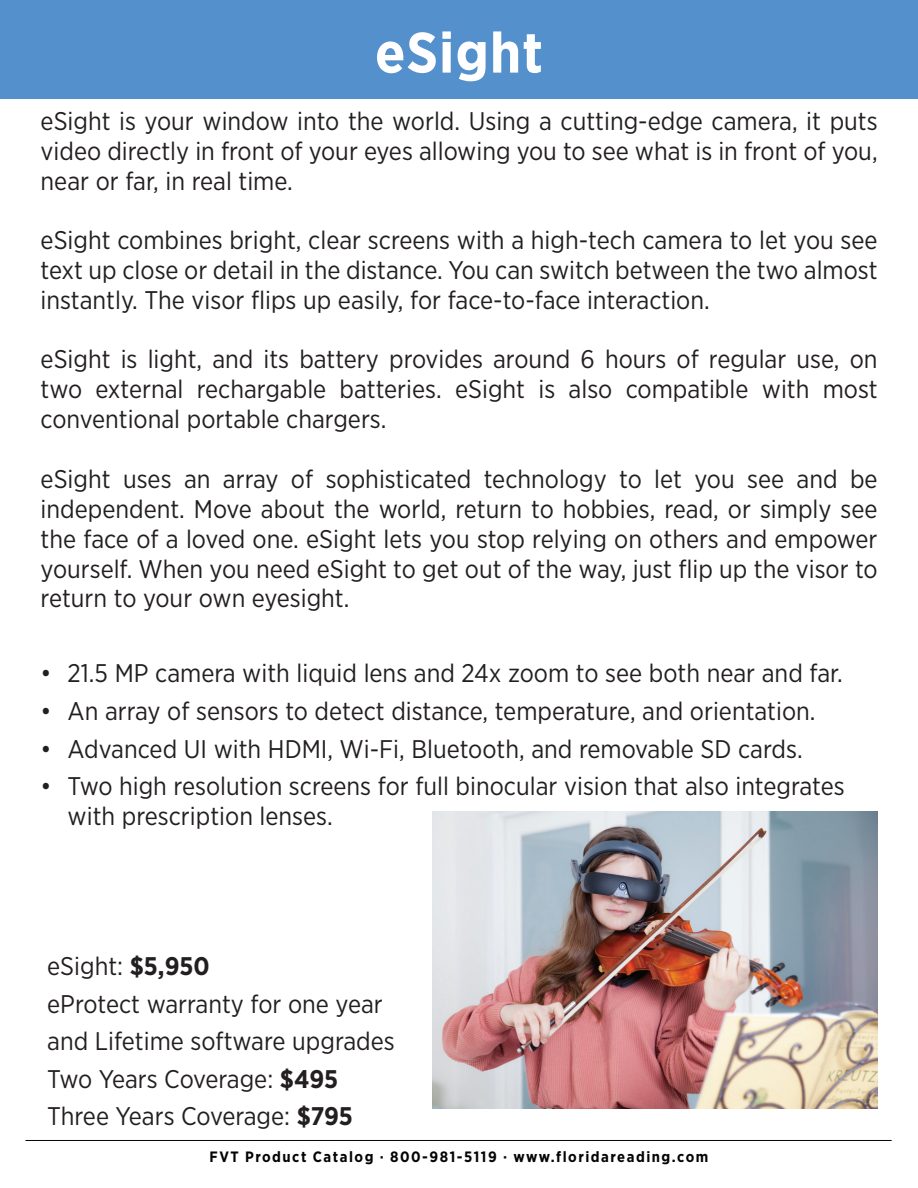
<style>
.page{position:relative;width:918px;height:1188px;background:#fff}
.page>*{position:absolute;margin:0;border:0;box-sizing:border-box;transform-origin:0 0}
.t1{font:700 57px "Gotham Narrow";letter-spacing:.02em;color:#fff}
.t2{font:25.5px/30px "Gotham Narrow";color:#231f20;text-align:justify}
.t3{font:700 15px "Gotham Narrow";letter-spacing:.1em;color:#040503}
.s1{font-weight:700}
</style>
<div class="page">
<hr style="left:26px;top:1140px;width:866px;height:1px;background:#040503">
<div style="left:0;top:0;width:918px;height:98px;background:#5390cc"></div>
<img style="left:432px;top:812px;width:446px;height:297px">
<h1 class="t1" style="left:375px;top:16px;width:169px">eSight</h1>
<p class="t2" style="left:41px;top:106px;width:839px">eSight is your window into the world. Using a cutting-edge camera, it puts video directly in front of your eyes allowing you to see what is in front of you, near or far, in real time.</p>
<p class="t2" style="left:41px;top:225px;width:839px">eSight combines bright, clear screens with a high-tech camera to let you see text up close or detail in the distance. You can switch between the two almost instantly. The visor flips up easily, for face-to-face interaction.</p>
<p class="t2" style="left:41px;top:344px;width:839px">eSight is light, and its battery provides around 6 hours of regular use, on two external rechargable batteries. eSight is also compatible with most conventional portable chargers.</p>
<p class="t2" style="left:41px;top:463px;width:839px">eSight uses an array of sophisticated technology to let you see and be independent. Move about the world, return to hobbies, read, or simply see the face of a loved one. eSight lets you stop relying on others and empower yourself. When you need eSight to get out of the way, just flip up the visor to return to your own eyesight.</p>
<p class="t2" style="left:41px;top:658px;width:804px">• 21.5 MP camera with liquid lens and 24x zoom to see both near and far.</p>
<p class="t2" style="left:41px;top:696px;width:776px">• An array of sensors to detect distance, temperature, and orientation.</p>
<p class="t2" style="left:41px;top:733px;width:764px">• Advanced UI with HDMI, Wi-Fi, Bluetooth, and removable SD cards.</p>
<p class="t2" style="left:68px;top:771px;width:779px;text-indent:-27px">• Two high resolution screens for full binocular vision that also integrates with prescription lenses.</p>
<p class="t2" style="left:47px;top:947px;width:349px;line-height:37.5px;text-align:left">eSight: <span class="s1">$5,950<br></span>eProtect warranty for one year and Lifetime software upgrades<br>Two Years Coverage: <span class="s1">$495<br></span>Three Years Coverage: <span class="s1">$795</span></p>
<p class="t3" style="left:210px;top:1148px;width:500px">FVT Product Catalog · 800-981-5119 · www.floridareading.com</p>
</div>
